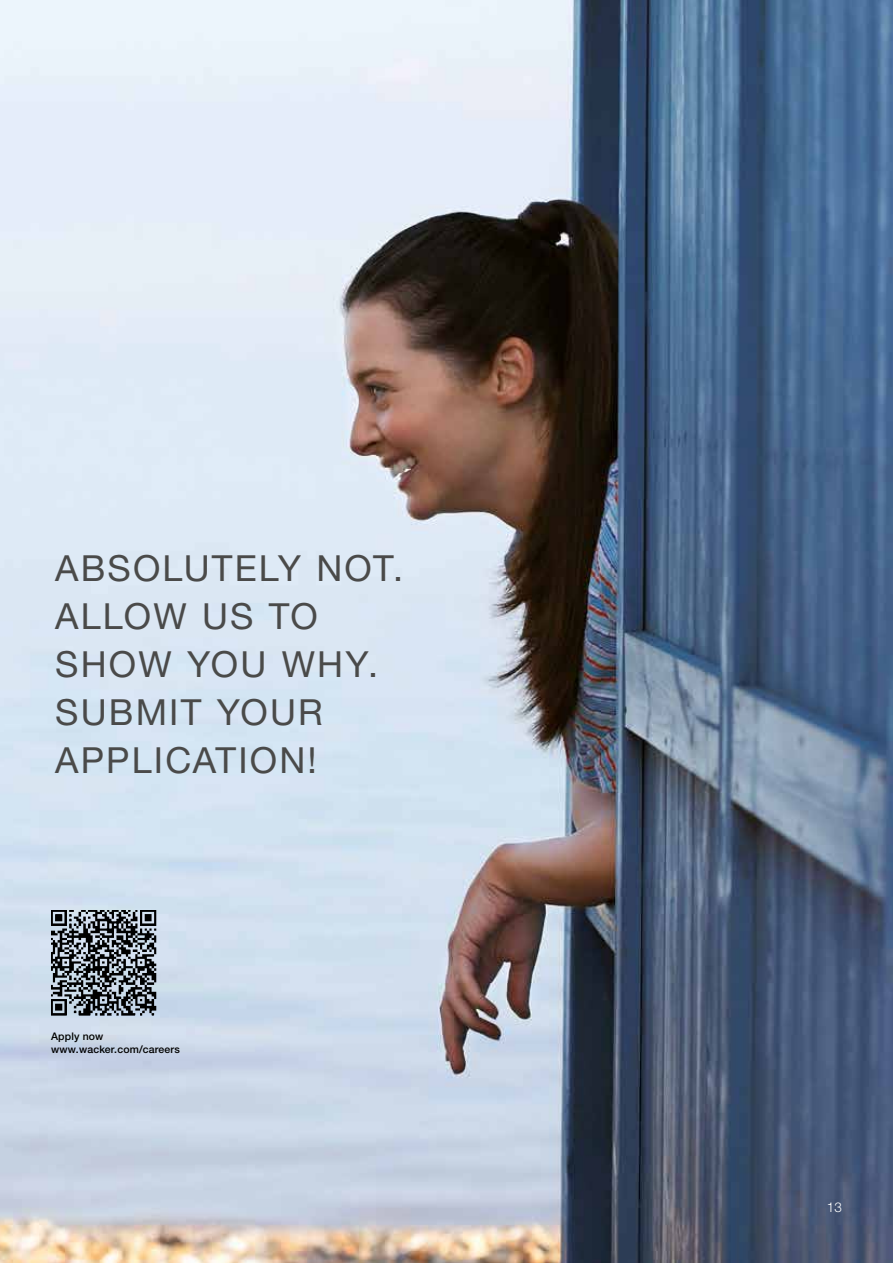
<style>
.page{position:relative;width:893px;height:1263px;background:#fff}
.page>*{position:absolute;margin:0;border:0;box-sizing:border-box;transform-origin:0 0}
.t1{font:36px/48px "Neue Helveticafor WACKER 55";letter-spacing:.06em;color:#4a4a49}
.t2{font:13.5px "Neue Helveticafor WACKER 45";color:#fff}
.t3{font:10.5px/13.5px "Neue Helveticafor WACKER 65";letter-spacing:.015em;color:#000}
</style>
<div class="page">
<img style="left:0;top:0;width:893px;height:1263px">
<img style="left:51px;top:910px;width:106px;height:105px">
<p class="t1" style="left:55px;top:544px;width:349px">ABSOLUTELY NOT.<br>ALLOW US TO<br>SHOW YOU WHY.<br>SUBMIT YOUR<br>APPLICATION!</p>
<p class="t3" style="left:51px;top:1029px;width:130px">Apply now www.wacker.com/careers</p>
<p class="t2" style="left:827px;top:1199px;width:17px">13</p>
</div>
